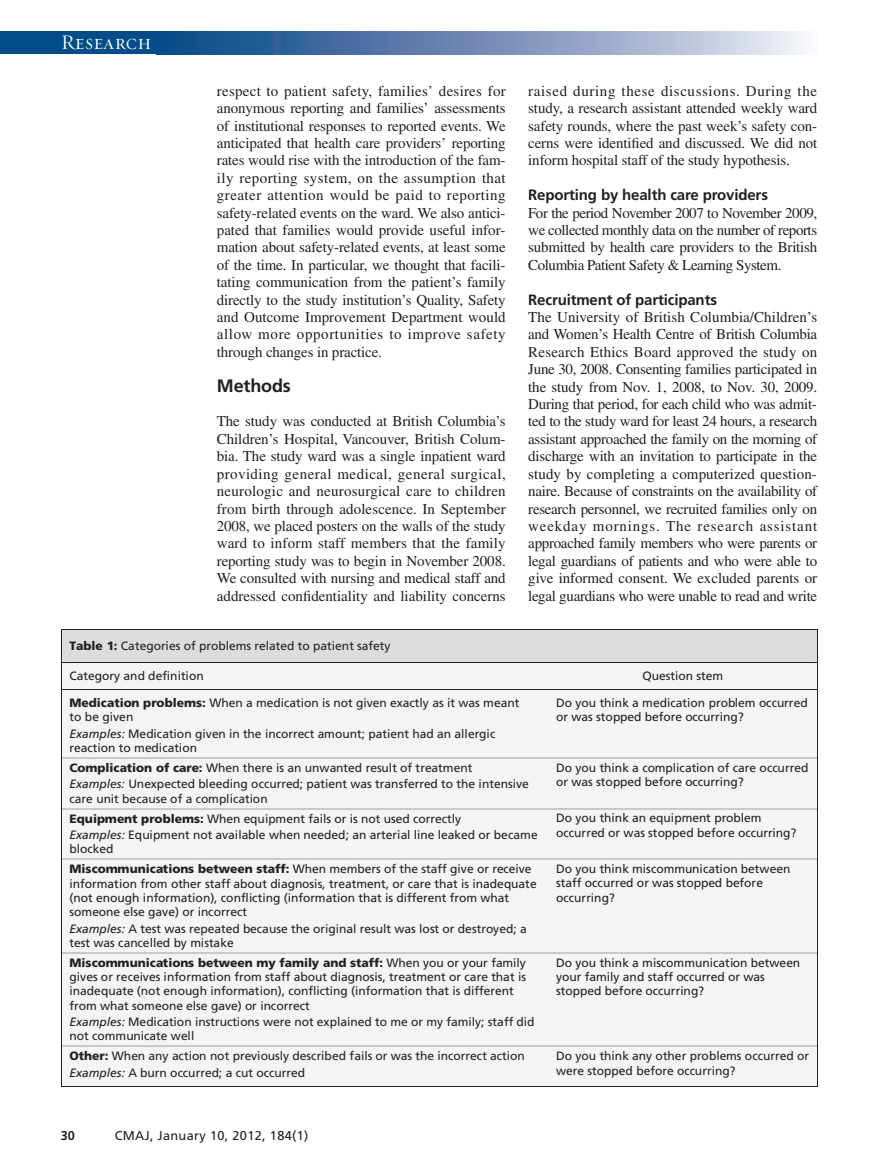
<style>
.page{position:relative;width:878px;height:1175px;background:#fff}
.page>*{position:absolute;margin:0;border:0;box-sizing:border-box;transform-origin:0 0}
.t1{font:21px "Requiem Display HTF Small Caps";letter-spacing:.005em;color:#fff}
.t2{font:700 18px "Frutiger LT Std";letter-spacing:-.01em;color:#231f20}
.t3{font:15px/17.4px "Times LT Std";letter-spacing:-.01em;color:#231f20;text-align:justify}
.t4{font:700 15px "Frutiger LT Std";letter-spacing:-.01em;color:#231f20}
.t5{font:12.75px "Frutiger LT Std";letter-spacing:.025em;color:#231f20}
.t6{font:700 12.75px "Frutiger LT Std";color:#231f20}
.t7{font:12px/14.2px "Frutiger";color:#231f20}
.s1{font-weight:900}
.s2{font-style:italic}
</style>
<div class="page">
<div style="left:0;top:32px;width:164px;height:22px;background:#014c89"></div>
<svg style="left:164px;top:32px;width:640px;height:22px;background:#7692ba"></svg>
<svg style="left:61px;top:629px;width:757px;height:458px"></svg>
<h1 class="t1" style="left:61px;top:30px;width:92px">Research</h1>
<p class="t3" style="left:217px;top:84px;width:290px">respect to patient safety, families’ desires for anonymous reporting and families’ assessments of institutional responses to reported events. We anticipated that health care providers’ reporting rates would rise with the introduction of the fam&shy;ily reporting system, on the assumption that greater attention would be paid to reporting safety-related events on the ward. We also antici&shy;pated that families would provide useful infor&shy;mation about safety-related events, at least some of the time. In particular, we thought that facili&shy;tating communication from the patient’s family directly to the study institution’s Quality, Safety and Outcome Improvement Department would allow more opportunities to improve safety through changes in practice.</p>
<p class="t2" style="left:217px;top:378px;width:75px">Methods</p>
<p class="t3" style="left:217px;top:414px;width:290px">The study was conducted at British Columbia’s Children’s Hospital, Vancouver, British Colum&shy;bia. The study ward was a single inpatient ward providing general medical, general surgical, neurologic and neurosurgical care to children from birth through adolescence. In September 2008, we placed posters on the walls of the study ward to inform staff members that the family reporting study was to begin in November 2008.<br>We consulted with nursing and medical staff and addressed confidentiality and liability concerns</p>
<p class="t3" style="left:528px;top:84px;width:290px">raised during these discussions. During the study, a research assistant attended weekly ward safety rounds, where the past week’s safety con&shy;cerns were identified and discussed. We did not inform hospital staff of the study hypothesis.</p>
<p class="t4" style="left:528px;top:189px;width:241px">Reporting by health care providers</p>
<p class="t3" style="left:528px;top:205px;width:290px">For the period November 2007 to November 2009, we collected monthly data on the number of reports submitted by health care providers to the British Columbia Patient Safety &amp; Learning System.</p>
<p class="t4" style="left:528px;top:293px;width:190px">Recruitment of participants</p>
<p class="t3" style="left:528px;top:310px;width:290px">The University of British Columbia/Children’s and Women’s Health Centre of British Columbia Research Ethics Board approved the study on June 30, 2008. Consenting families participated in the study from Nov. 1, 2008, to Nov. 30, 2009.<br>During that period, for each child who was admit&shy;ted to the study ward for least 24 hours, a research assistant approached the family on the morning of discharge with an invitation to participate in the study by completing a computerized question&shy;naire. Because of constraints on the availability of research personnel, we recruited families only on weekday mornings. The research assistant approached family members who were parents or legal guardians of patients and who were able to give informed consent. We excluded parents or legal guardians who were unable to read and write</p>
<p class="t7" style="left:69px;top:639px;width:322px"><span class="s1">Table 1:</span> Categories of problems related to patient safety</p>
<p class="t7" style="left:69px;top:669px;width:136px">Category and definition</p>
<p class="t7" style="left:642px;top:669px;width:82px">Question stem</p>
<p class="t7" style="left:69px;top:696px;width:451px"><span class="s1">Medication problems:</span> When a medication is not given exactly as it was meant to be given</p>
<p class="t7" style="left:69px;top:727px;width:427px"><span class="s2">Examples:</span> Medication given in the incorrect amount; patient had an allergic reaction to medication</p>
<p class="t7" style="left:556px;top:696px;width:253px">Do you think a medication problem occurred or was stopped before occurring?</p>
<p class="t7" style="left:69px;top:760px;width:461px;line-height:16.4px"><span class="s1">Complication of care:</span> When there is an unwanted result of treatment<br><span class="s2">Examples:</span> Unexpected bleeding occurred; patient was transferred to the intensive</p>
<p class="t7" style="left:69px;top:792px;width:200px">care unit because of a complication</p>
<p class="t7" style="left:69px;top:811px;width:470px;line-height:16.4px"><span class="s1">Equipment problems:</span> When equipment fails or is not used correctly<br><span class="s2">Examples:</span> Equipment not available when needed; an arterial line leaked or became</p>
<p class="t7" style="left:69px;top:843px;width:46px">blocked</p>
<p class="t7" style="left:69px;top:863px;width:469px"><span class="s1">Miscommunications between staff:</span> When members of the staff give or receive information from other staff about diagnosis, treatment, or care that is inadequate (not enough information), conflicting (information that is different from what someone else gave) or incorrect</p>
<p class="t7" style="left:69px;top:922px;width:459px"><span class="s2">Examples:</span> A test was repeated because the original result was lost or destroyed; a test was cancelled by mistake</p>
<p class="t7" style="left:69px;top:956px;width:458px"><span class="s1">Miscommunications between my family and staff:</span> When you or your family gives or receives information from staff about diagnosis, treatment or care that is inadequate (not enough information), conflicting (information that is different from what someone else gave) or incorrect</p>
<p class="t7" style="left:69px;top:1015px;width:466px"><span class="s2">Examples:</span> Medication instructions were not explained to me or my family; staff did not communicate well</p>
<p class="t7" style="left:556px;top:761px;width:254px">Do you think a complication of care occurred or was stopped before occurring?</p>
<p class="t7" style="left:556px;top:812px;width:242px">Do you think an equipment problem occurred or was stopped before occurring?</p>
<p class="t7" style="left:556px;top:863px;width:236px">Do you think miscommunication between staff occurred or was stopped before occurring?</p>
<p class="t7" style="left:556px;top:956px;width:246px">Do you think a miscommunication between your family and staff occurred or was stopped before occurring?</p>
<p class="t7" style="left:69px;top:1048px;width:457px;line-height:16.5px"><span class="s1">Other:</span> When any action not previously described fails or was the incorrect action<br><span class="s2">Examples:</span> A burn occurred; a cut occurred</p>
<p class="t7" style="left:556px;top:1049px;width:254px">Do you think any other problems occurred or were stopped before occurring?</p>
<p class="t6" style="left:61px;top:1130px;width:16px">30</p>
<p class="t5" style="left:115px;top:1130px;width:195px">CMAJ, January 10, 2012, 184(1)</p>
</div>
